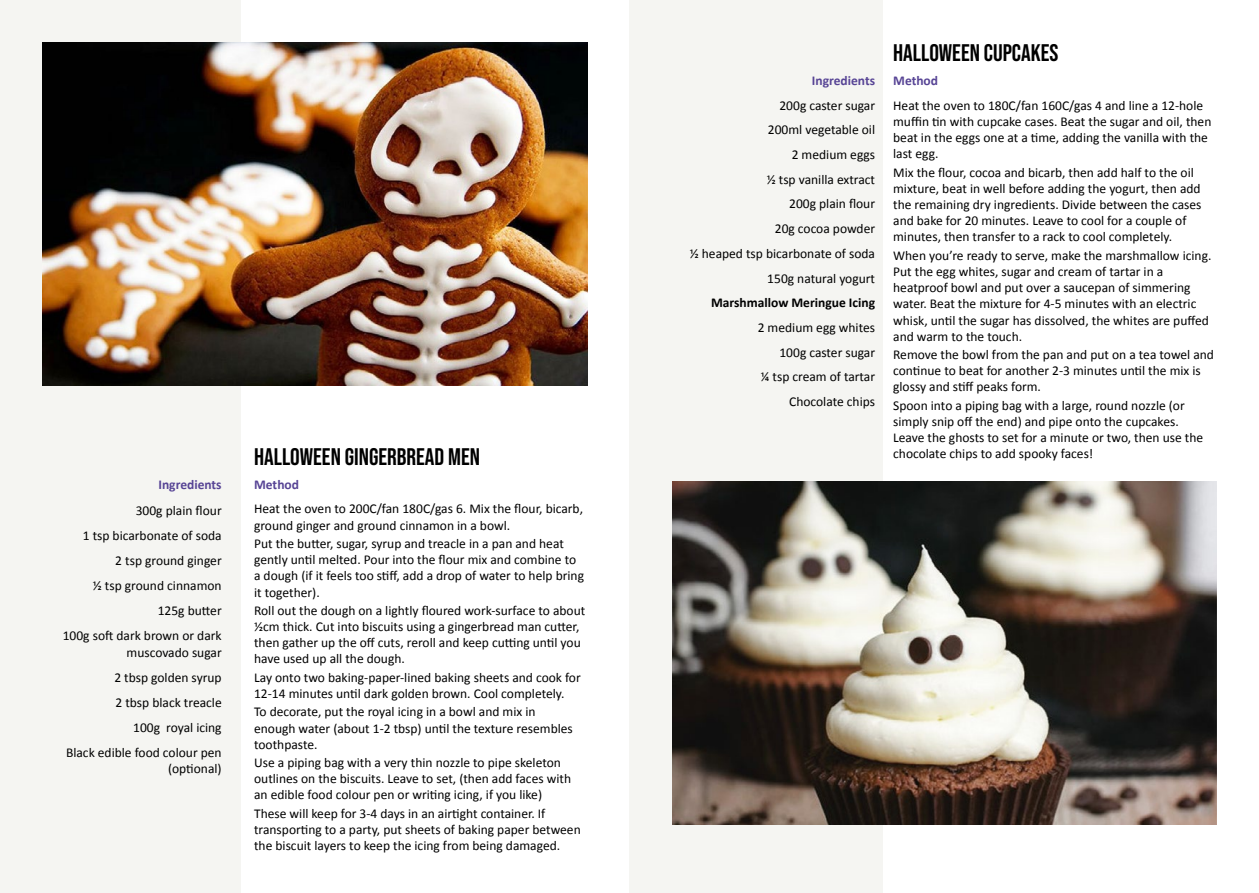
<style>
.page{position:relative;width:1259px;height:893px;background:#fff}
.page>*{position:absolute;margin:0;border:0;box-sizing:border-box;transform-origin:0 0}
.t1{font:24px "Bebas Neue";color:#000}
.t2{font:13.5px/16.2px "Calibri";color:#000}
.t3{font:700 13.5px "Calibri";color:#574495}
.t4{font:700 13.5px "Calibri";color:#000}
</style>
<div class="page">
<div style="left:0;top:0;width:240px;height:893px;background:#f5f5f2"></div>
<img style="left:43px;top:43px;width:544px;height:343px">
<div style="left:629px;top:0;width:253px;height:893px;background:#f5f5f2"></div>
<img style="left:672px;top:482px;width:544px;height:343px">
<p class="t3" style="left:158px;top:475px;width:65px">Ingredients</p>
<p class="t2" style="left:63px;top:498px;width:160px;line-height:25px;text-align:right">300g plain flour<br>1 tsp bicarbonate of soda<br>2 tsp ground ginger<br>½ tsp ground cinnamon<br>125g butter<br>100g soft dark brown or dark</p>
<p class="t2" style="left:66px;top:639px;width:157px;line-height:25px;text-align:right">muscovado sugar<br>2 tbsp golden syrup<br>2 tbsp black treacle<br>100g royal icing<br>Black edible food colour pen</p>
<p class="t2" style="left:168px;top:760px;width:55px">(optional)</p>
<h1 class="t1" style="left:254px;top:443px;width:227px">HALLOWEEN GINGERBREAD MEN</h1>
<p class="t3" style="left:254px;top:475px;width:46px">Method</p>
<p class="t2" style="left:254px;top:500px;width:330px">Heat the oven to 200C/fan 180C/gas 6. Mix the flour, bicarb, ground ginger and ground cinnamon in a bowl.</p>
<p class="t2" style="left:254px;top:535px;width:331px">Put the butter, sugar, syrup and treacle in a pan and heat gently until melted. Pour into the flour mix and combine to a dough (if it feels too stiff, add a drop of water to help bring it together).</p>
<p class="t2" style="left:254px;top:602px;width:333px">Roll out the dough on a lightly floured work-surface to about ½cm thick. Cut into biscuits using a gingerbread man cutter, then gather up the off cuts, reroll and keep cutting until you have used up all the dough.</p>
<p class="t2" style="left:254px;top:669px;width:328px">Lay onto two baking-paper-lined baking sheets and cook for<br>12-14 minutes until dark golden brown. Cool completely.</p>
<p class="t2" style="left:254px;top:703px;width:320px">To decorate, put the royal icing in a bowl and mix in enough water (about 1-2 tbsp) until the texture resembles toothpaste.</p>
<p class="t2" style="left:254px;top:754px;width:318px">Use a piping bag with a very thin nozzle to pipe skeleton outlines on the biscuits. Leave to set, (then add faces with an edible food colour pen or writing icing, if you like)</p>
<p class="t2" style="left:254px;top:805px;width:328px">These will keep for 3-4 days in an airtight container. If transporting to a party, put sheets of baking paper between the biscuit layers to keep the icing from being damaged.</p>
<p class="t3" style="left:812px;top:71px;width:65px">Ingredients</p>
<p class="t2" style="left:690px;top:92px;width:187px;line-height:24.8px;text-align:right">200g caster sugar<br>200ml vegetable oil<br>2 medium eggs<br>½ tsp vanilla extract<br>200g plain flour<br>20g cocoa powder<br>½ heaped tsp bicarbonate of soda<br>150g natural yogurt</p>
<p class="t4" style="left:711px;top:293px;width:166px">Marshmallow Meringue Icing</p>
<p class="t2" style="left:758px;top:315px;width:119px;line-height:24.8px;text-align:right">2 medium egg whites<br>100g caster sugar<br>¼ tsp cream of tartar<br>Chocolate chips</p>
<h1 class="t1" style="left:893px;top:39px;width:167px">HALLOWEEN CUPCAKES</h1>
<p class="t3" style="left:893px;top:71px;width:46px">Method</p>
<p class="t2" style="left:893px;top:97px;width:320px">Heat the oven to 180C/fan 160C/gas 4 and line a 12-hole muffin tin with cupcake cases. Beat the sugar and oil, then beat in the eggs one at a time, adding the vanilla with the last egg.</p>
<p class="t2" style="left:893px;top:164px;width:310px">Mix the flour, cocoa and bicarb, then add half to the oil mixture, beat in well before adding the yogurt, then add the remaining dry ingredients. Divide between the cases and bake for 20 minutes. Leave to cool for a couple of minutes, then transfer to a rack to cool completely.</p>
<p class="t2" style="left:893px;top:247px;width:320px">When you’re ready to serve, make the marshmallow icing.<br>Put the egg whites, sugar and cream of tartar in a heatproof bowl and put over a saucepan of simmering water. Beat the mixture for 4-5 minutes with an electric whisk, until the sugar has dissolved, the whites are puffed and warm to the touch.</p>
<p class="t2" style="left:893px;top:346px;width:322px">Remove the bowl from the pan and put on a tea towel and continue to beat for another 2-3 minutes until the mix is glossy and stiff peaks form.</p>
<p class="t2" style="left:893px;top:397px;width:311px">Spoon into a piping bag with a large, round nozzle (or simply snip off the end) and pipe onto the cupcakes.<br>Leave the ghosts to set for a minute or two, then use the chocolate chips to add spooky faces!</p>
</div>
